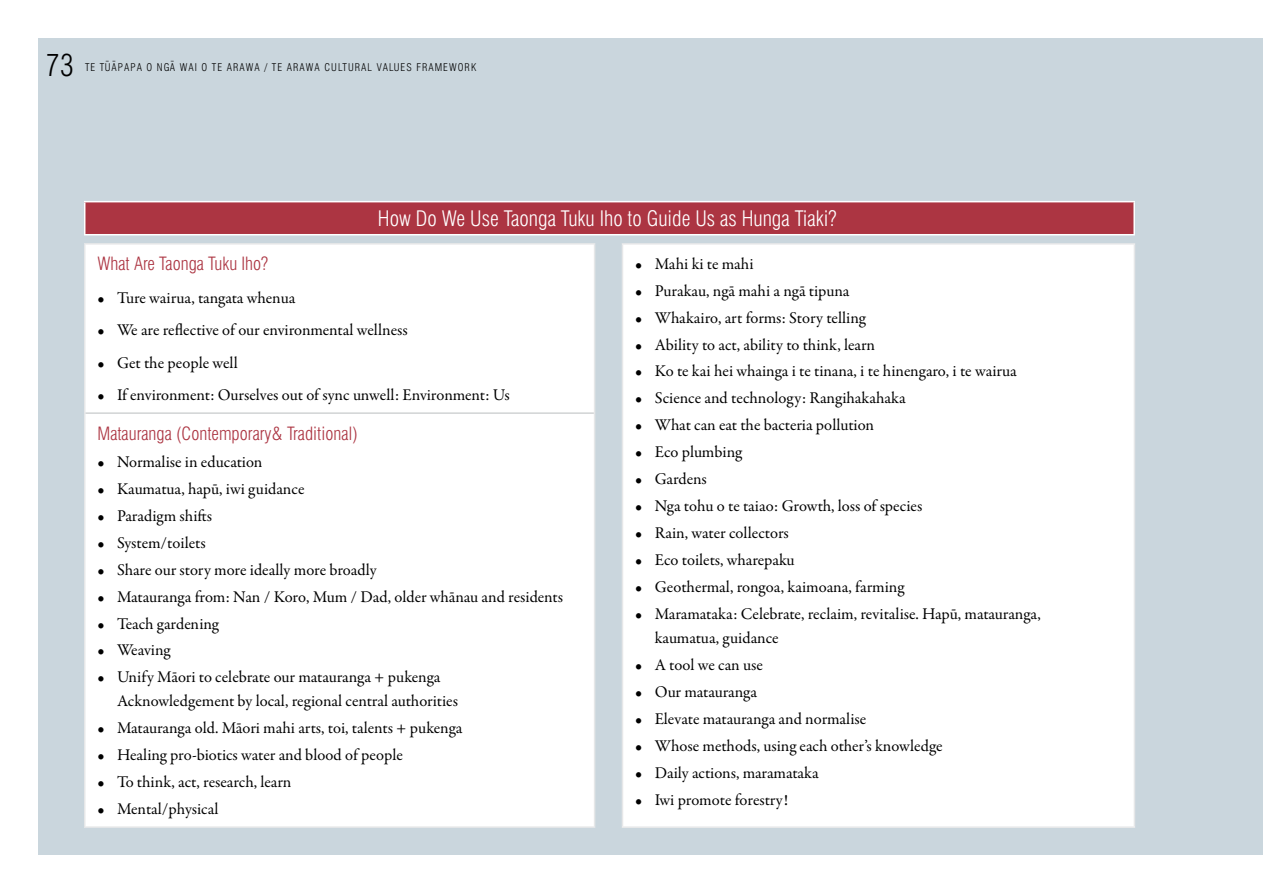
<style>
.page{position:relative;width:1263px;height:893px;background:#fff}
.page>*{position:absolute;margin:0;border:0;box-sizing:border-box;transform-origin:0 0}
.t1{font:300 condensed 30px "Swiss 721 BT";color:#000}
.t2{font:300 condensed 21px "Swiss 721 BT";color:#fff}
.t3{font:300 condensed 18px "Swiss 721 BT";color:#ac3542}
.t4{font:16.5px/24px "Garamond Premr Pro";letter-spacing:-.005em;color:#000}
.t5{font:300 condensed 10.5px "Swiss 721 BT";letter-spacing:.1em;color:#000}
</style>
<div class="page">
<div style="left:38px;top:38px;width:1225px;height:817px;background:#cad6dd"></div>
<div style="left:85px;top:245px;width:509px;height:581px;background:#fff"></div>
<hr style="left:84px;top:243px;width:511px;height:2px;background:#e6e7e8">
<hr style="left:84px;top:245px;width:1px;height:168px;background:#e6e7e8">
<hr style="left:594px;top:245px;width:1px;height:168px;background:#e6e7e8">
<hr style="left:84px;top:413px;width:1px;height:413px;background:#e6e7e8">
<hr style="left:594px;top:413px;width:1px;height:413px;background:#e6e7e8">
<hr style="left:84px;top:826px;width:511px;height:2px;background:#e6e7e8">
<hr style="left:85px;top:412px;width:509px;height:2px;background:#d1d3d4">
<hr style="left:97px;top:277px;width:489px;height:1px;background:#fff">
<hr style="left:97px;top:446px;width:489px;height:1px;background:#fff">
<div style="left:85px;top:202px;width:1049px;height:33px;background:#ac3542"></div>
<hr style="left:84px;top:201px;width:1051px;height:1px;background:#fff">
<hr style="left:84px;top:202px;width:1px;height:32px;background:#fff">
<hr style="left:1133px;top:202px;width:2px;height:32px;background:#fff">
<hr style="left:84px;top:234px;width:1051px;height:1px;background:#fff">
<div style="left:622px;top:244px;width:512px;height:583px;background:#fff"></div>
<hr style="left:622px;top:243px;width:513px;height:2px;background:#e6e7e8">
<hr style="left:622px;top:245px;width:1px;height:581px;background:#e6e7e8">
<hr style="left:1134px;top:245px;width:1px;height:581px;background:#e6e7e8">
<hr style="left:622px;top:826px;width:513px;height:2px;background:#e6e7e8">
<h1 class="t1" style="left:46px;top:47px;width:30px">73</h1>
<p class="t5" style="left:85px;top:61px;width:393px">TE TUAPAPA O NGA WAI O TE ARAWA / TE ARAWA CULTURAL VALUES FRAMEWORK</p>
<p class="t5" style="left:105px;top:54px;width:12px">- -</p>
<p class="t5" style="left:171px;top:54px;width:5px">-</p>
<p class="t2" style="left:378px;top:206px;width:460px">How Do We Use Taonga Tuku Iho to Guide Us as Hunga Tiaki?</p>
<p class="t4" style="left:635px;top:252px;width:120px">• Mahi ki te mahi</p>
<p class="t4" style="left:635px;top:279px;width:216px">• Purakau, ngā mahi a ngā tipuna</p>
<p class="t4" style="left:635px;top:306px;width:232px">• Whakairo, art forms: Story telling</p>
<p class="t4" style="left:635px;top:333px;width:241px">• Ability to act, ability to think, learn</p>
<p class="t4" style="left:635px;top:360px;width:383px">• Ko te kai hei whainga i te tinana, i te hinengaro, i te wairua</p>
<p class="t4" style="left:635px;top:387px;width:272px">• Science and technology: Rangihakahaka</p>
<p class="t4" style="left:635px;top:414px;width:240px">• What can eat the bacteria pollution</p>
<p class="t4" style="left:635px;top:441px;width:108px">• Eco plumbing</p>
<p class="t4" style="left:635px;top:468px;width:73px">• Gardens</p>
<p class="t4" style="left:635px;top:495px;width:289px">• Nga tohu o te taiao: Growth, loss of species</p>
<p class="t4" style="left:635px;top:522px;width:155px">• Rain, water collectors</p>
<p class="t4" style="left:635px;top:548px;width:161px">• Eco toilets, wharepaku</p>
<p class="t4" style="left:635px;top:575px;width:270px">• Geothermal, rongoa, kaimoana, farming</p>
<p class="t4" style="left:655px;top:602px;width:388px;text-indent:-20px">• Maramataka: Celebrate, reclaim, revitalise. Hapū, matauranga, kaumatua, guidance</p>
<p class="t4" style="left:635px;top:653px;width:129px">• A tool we can use</p>
<p class="t4" style="left:635px;top:680px;width:123px">• Our matauranga</p>
<p class="t4" style="left:635px;top:707px;width:233px">• Elevate matauranga and normalise</p>
<p class="t4" style="left:635px;top:734px;width:309px">• Whose methods, using each other’s knowledge</p>
<p class="t4" style="left:635px;top:761px;width:185px">• Daily actions, maramataka</p>
<p class="t4" style="left:635px;top:788px;width:155px">• Iwi promote forestry!</p>
<p class="t3" style="left:97px;top:253px;width:172px">What Are Taonga Tuku Iho?</p>
<p class="t4" style="left:97px;top:286px;width:199px">• Ture wairua, tangata whenua</p>
<p class="t4" style="left:97px;top:319px;width:312px">• We are reflective of our environmental wellness</p>
<p class="t4" style="left:97px;top:351px;width:142px">• Get the people well</p>
<p class="t4" style="left:97px;top:384px;width:414px">• If environment: Ourselves out of sync unwell: Environment: Us</p>
<p class="t3" style="left:97px;top:422px;width:262px">Matauranga (Contemporary&amp; Traditional)</p>
<p class="t4" style="left:97px;top:450px;width:167px">• Normalise in education</p>
<p class="t4" style="left:97px;top:477px;width:208px">• Kaumatua, hapū, iwi guidance</p>
<p class="t4" style="left:97px;top:504px;width:116px">• Paradigm shifts</p>
<p class="t4" style="left:97px;top:531px;width:110px">• System/toilets</p>
<p class="t4" style="left:97px;top:558px;width:281px">• Share our story more ideally more broadly</p>
<p class="t4" style="left:97px;top:585px;width:467px">• Matauranga from: Nan / Koro, Mum / Dad, older whānau and residents</p>
<p class="t4" style="left:97px;top:612px;width:123px">• Teach gardening</p>
<p class="t4" style="left:97px;top:639px;width:74px">• Weaving</p>
<p class="t4" style="left:117px;top:666px;width:342px;text-indent:-20px">• Unify Māori to celebrate our matauranga + pukenga<br>Acknowledgement by local, regional central authorities</p>
<p class="t4" style="left:97px;top:717px;width:366px">• Matauranga old. Māori mahi arts, toi, talents + pukenga</p>
<p class="t4" style="left:97px;top:744px;width:307px">• Healing pro-biotics water and blood of people</p>
<p class="t4" style="left:97px;top:771px;width:195px">• To think, act, research, learn</p>
<p class="t4" style="left:97px;top:798px;width:122px">• Mental/physical</p>
</div>
